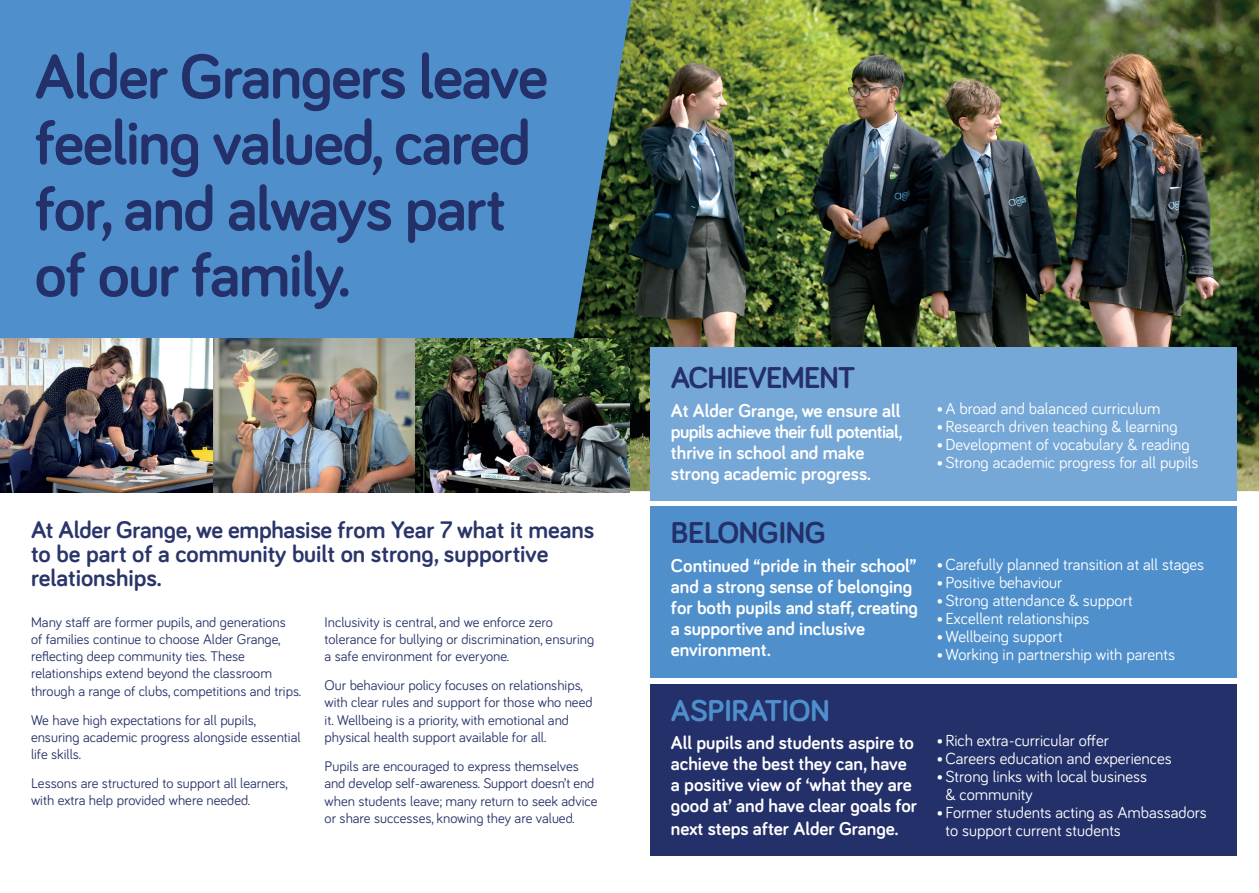
<style>
.page{position:relative;width:1259px;height:893px;background:#fff}
.page>*{position:absolute;margin:0;border:0;box-sizing:border-box;transform-origin:0 0}
.t1{font:700 64.5px/66px "Bariol";letter-spacing:-.02em;color:#233069}
.t2{font:700 31.05px "Bariol";letter-spacing:-.03em;color:#233069}
.t3{font:700 31.05px "Bariol";letter-spacing:-.01em;color:#4f90cc}
.t4{font:700 31.05px "Bariol";letter-spacing:-.01em;color:#233069}
.t5{font:700 24.75px/24px "Bariol";color:#2a356a}
.t6{font:700 19.05px/21px "Bariol";color:#fff}
.t7{font:16.5px/18px "Bariol";color:#fff}
.t8{font:14.4px/17.2px "Bariol";color:#2a356a}
</style>
<div class="page">
<div style="left:0;top:0;width:699px;height:338px;background:#4f90cc"></div>
<img style="left:573px;top:0;width:686px;height:491px">
<img style="left:0;top:338px;width:213px;height:154px">
<img style="left:213px;top:338px;width:202px;height:154px">
<img style="left:415px;top:338px;width:214px;height:154px">
<div style="left:650px;top:684px;width:586px;height:171px;background:#233069"></div>
<div style="left:650px;top:347px;width:586px;height:153px;background:#76a8d7"></div>
<div style="left:650px;top:506px;width:586px;height:172px;background:#4f90cc"></div>
<h1 class="t1" style="left:35px;top:41px;width:515px">Alder Grangers leave feeling valued, cared for, and always part of our family.</h1>
<h3 class="t5" style="left:31px;top:517px;width:565px">At Alder Grange, we emphasise from Year 7 what it means to be part of a community built on strong, supportive relationships.</h3>
<p class="t8" style="left:31px;top:612px;width:272px">Many staff are former pupils, and generations<br>of families continue to choose Alder Grange, reflecting deep community ties. These relationships extend beyond the classroom through a range of clubs, competitions and trips.</p>
<p class="t8" style="left:31px;top:711px;width:271px">We have high expectations for all pupils, ensuring academic progress alongside essential life skills.</p>
<p class="t8" style="left:31px;top:774px;width:258px">Lessons are structured to support all learners, with extra help provided where needed.</p>
<p class="t8" style="left:325px;top:612px;width:271px">Inclusivity is central, and we enforce zero tolerance for bullying or discrimination, ensuring a safe environment for everyone.</p>
<p class="t8" style="left:325px;top:676px;width:269px">Our behaviour policy focuses on relationships, with clear rules and support for those who need it. Wellbeing is a priority, with emotional and physical health support available for all.</p>
<p class="t8" style="left:325px;top:757px;width:274px">Pupils are encouraged to express themselves and develop self-awareness. Support doesn’t end when students leave; many return to seek advice or share successes, knowing they are valued.</p>
<h2 class="t2" style="left:671px;top:356px;width:186px">ACHIEVEMENT</h2>
<h3 class="t6" style="left:671px;top:399px;width:233px">At Alder Grange, we ensure all pupils achieve their full potential, thrive in school and make strong academic progress.</h3>
<h2 class="t4" style="left:671px;top:511px;width:156px">BELONGING</h2>
<h3 class="t6" style="left:671px;top:554px;width:249px">Continued “pride in their school” and a strong sense of belonging for both pupils and staff, creating a supportive and inclusive environment.</h3>
<h2 class="t3" style="left:671px;top:689px;width:160px">ASPIRATION</h2>
<h3 class="t6" style="left:671px;top:731px;width:248px">All pupils and students aspire to achieve the best they can, have a positive view of ‘what they are good at’ and have clear goals for</h3>
<h3 class="t6" style="left:671px;top:817px;width:229px">next steps after Alder Grange.</h3>
<p class="t7" style="left:936px;top:399px;width:225px">•A broad and balanced curriculum</p>
<p class="t7" style="left:936px;top:417px;width:243px">•Research driven teaching &amp; learning</p>
<p class="t7" style="left:936px;top:435px;width:255px">•Development of vocabulary &amp; reading</p>
<p class="t7" style="left:936px;top:453px;width:263px">•Strong academic progress for all pupils</p>
<p class="t7" style="left:936px;top:555px;width:269px">•Carefully planned transition at all stages</p>
<p class="t7" style="left:936px;top:573px;width:127px">•Positive behaviour</p>
<p class="t7" style="left:936px;top:591px;width:198px">•Strong attendance &amp; support</p>
<p class="t7" style="left:936px;top:609px;width:154px">•Excellent relationships</p>
<p class="t7" style="left:936px;top:627px;width:128px">•Wellbeing support</p>
<p class="t7" style="left:936px;top:645px;width:240px">•Working in partnership with parents</p>
<p class="t7" style="left:936px;top:731px;width:174px">•Rich extra-curricular offer</p>
<p class="t7" style="left:936px;top:749px;width:237px">•Careers education and experiences</p>
<p class="t7" style="left:945px;top:767px;width:203px;text-indent:-9px">•Strong links with local business &amp; community</p>
<p class="t7" style="left:945px;top:803px;width:263px;text-indent:-9px">•Former students acting as Ambassadors to support current students</p>
</div>
